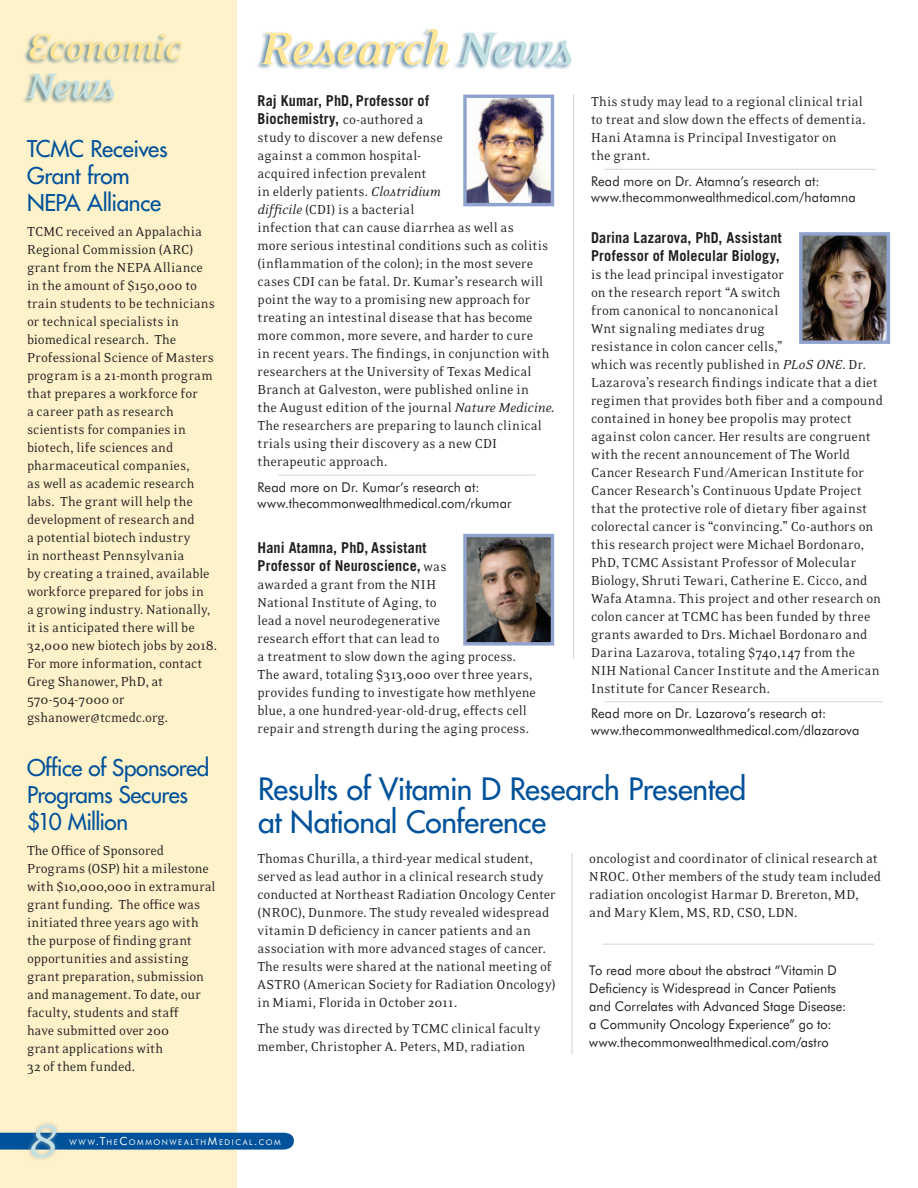
<style>
.page{position:relative;width:918px;height:1188px;background:#fff}
.page>*{position:absolute;margin:0;border:0;box-sizing:border-box;transform-origin:0 0}
.t1{font:italic 700 52.5px "Eidetic Neo";letter-spacing:-.03em;color:#ffe698}
.t2{font:italic 52.5px "Eidetic Neo";color:#c3e0e3}
.t3{font:italic 700 40.5px "Eidetic Neo";letter-spacing:-.025em;color:#ffe698}
.t4{font:italic 700 40.5px "Eidetic Neo";color:#c3e0e3}
.t5{font:30px/33px "Futura";letter-spacing:-.015em;color:#01529a}
.t6{font:22.5px/27px "Futura";letter-spacing:-.02em;color:#01529a}
.t7{font:15px/18px "Eidetic Neo";color:#231f20;scale:.95 1}
.t8{font:700 15px/18px "Trade Gothic";letter-spacing:.01em;color:#231f20;scale:.95 1}
.t9{font:13.5px/18px "Futura BT";letter-spacing:.01em;color:#231f20;scale:.95 1}
.t10{font:7.8px "Futura BT";letter-spacing:.195em;color:#fff}
.s1{color:#c3e0e3}
.s2{font-family:"Eidetic Neo";font-weight:400}
.s3{font-style:italic}
.s4{font-size:11.25px}
</style>
<div class="page">
<div style="left:0;top:0;width:237px;height:1188px;background:#fef2ca"></div>
<hr style="left:573px;top:94px;width:1px;height:565px;background:#d0d4d8">
<hr style="left:278px;top:475px;width:258px;height:1px;background:#d0d4d8">
<img style="left:467px;top:99px;width:83px;height:103px">
<div style="left:463px;top:95px;width:91px;height:111px;border:3px solid #90a3ce"></div>
<img style="left:467px;top:538px;width:83px;height:104px">
<div style="left:463px;top:534px;width:91px;height:112px;border:3px solid #90a3ce"></div>
<div style="left:256px;top:28px;width:316px;height:42px;background:#00436e;opacity:.55"></div>
<hr style="left:605px;top:169px;width:271px;height:1px;background:#d0d4d8">
<hr style="left:605px;top:701px;width:278px;height:1px;background:#d0d4d8">
<img style="left:803px;top:236px;width:83px;height:104px">
<div style="left:799px;top:232px;width:91px;height:112px;border:3px solid #90a3ce"></div>
<div style="left:0;top:1133px;width:294px;height:17px;background:#01529a"></div>
<div style="left:27px;top:1121px;width:34px;height:41px;background:#a8a9ad;opacity:.75"></div>
<hr style="left:603px;top:944px;width:271px;height:1px;background:#d0d4d8">
<hr style="left:572px;top:853px;width:1px;height:201px;background:#d0d4d8">
<div style="left:21px;top:33px;width:162px;height:71px;background:#00436e;opacity:.55"></div>
<h2 class="t3" style="left:27px;top:26px;width:156px">Economic</h2>
<h2 class="t4" style="left:27px;top:65px;width:90px">News</h2>
<h3 class="t6" style="left:27px;top:135px;width:142px">TCMC Receives<br>Grant from<br>NEPA Alliance</h3>
<p class="t7" style="left:27px;top:223px;width:202px">TCMC received an Appalachia<br>Regional Commission (ARC) grant from the NEPA Alliance in the amount of $150,000 to train students to be technicians or technical specialists in biomedical research. The<br>Professional Science of Masters program is a 21-month program that prepares a workforce for<br>a career path as research scientists for companies in biotech, life sciences and pharmaceutical companies,<br>as well as academic research labs. The grant will help the development of research and<br>a potential biotech industry<br>in northeast Pennsylvania<br>by creating a trained, available workforce prepared for jobs in<br>a growing industry. Nationally, it is anticipated there will be<br>32,000 new biotech jobs by 2018.<br>For more information, contact<br>Greg Shanower, PhD, at<br>570-504-7000 or gshanower@tcmedc.org.</p>
<h3 class="t6" style="left:27px;top:754px;width:184px">Office of Sponsored<br>Programs Secures $10 Million</h3>
<p class="t7" style="left:27px;top:842px;width:200px">The Office of Sponsored<br>Programs (OSP) hit a milestone with $10,000,000 in extramural grant funding. The office was initiated three years ago with the purpose of finding grant opportunities and assisting grant preparation, submission and management. To date, our faculty, students and staff<br>have submitted over 200<br>grant applications with<br>32 of them funded.</p>
<h1 class="t1" style="left:260px;top:21px;width:315px">Research <span class="s1">News</span></h1>
<p class="t8" style="left:258px;top:92px;width:182px">Raj Kumar, PhD, Professor of<br>Biochemistry, <span class="s2">co-authored a</span></p>
<p class="t7" style="left:258px;top:129px;width:314px">study to discover a new defense<br>against a common hospital-<br>acquired infection prevalent<br>in elderly patients. <span class="s3">Clostridium<br>difficile</span> (CDI) is a bacterial<br>infection that can cause diarrhea as well as<br>more serious intestinal conditions such as colitis (inflammation of the colon); in the most severe cases CDI can be fatal. Dr. Kumar’s research will point the way to a promising new approach for treating an intestinal disease that has become more common, more severe, and harder to cure<br>in recent years. The findings, in conjunction with researchers at the University of Texas Medical Branch at Galveston, were published online in<br>the August edition of the journal <span class="s3">Nature Medicine</span>.<br>The researchers are preparing to launch clinical trials using their discovery as a new CDI therapeutic approach.</p>
<p class="t9" style="left:258px;top:478px;width:269px;line-height:16.5px">Read more on Dr. Kumar’s research at: www.thecommonwealthmedical.com/rkumar</p>
<p class="t8" style="left:258px;top:539px;width:200px">Hani Atamna, PhD, Assistant<br>Professor of Neuroscience, <span class="s2">was</span></p>
<p class="t7" style="left:258px;top:576px;width:294px">awarded a grant from the NIH<br>National Institute of Aging, to<br>lead a novel neurodegenerative<br>research effort that can lead to<br>a treatment to slow down the aging process.<br>The award, totaling $313,000 over three years, provides funding to investigate how methlyene blue, a one hundred-year-old-drug, effects cell repair and strength during the aging process.</p>
<p class="t7" style="left:591px;top:93px;width:291px">This study may lead to a regional clinical trial to treat and slow down the effects of dementia.<br>Hani Atamna is Principal Investigator on<br>the grant.</p>
<p class="t9" style="left:591px;top:173px;width:280px;line-height:16.5px">Read more on Dr. Atamna’s research at: www.thecommonwealthmedical.com/hatamna</p>
<p class="t8" style="left:591px;top:228px;width:202px">Darina Lazarova, PhD, Assistant<br>Professor of Molecular Biology,</p>
<p class="t7" style="left:591px;top:266px;width:309px">is the lead principal investigator<br>on the research report “A switch<br>from canonical to noncanonical<br>Wnt signaling mediates drug<br>resistance in colon cancer cells,”<br>which was recently published in <span class="s3">PLoS ONE</span>. Dr.<br>Lazarova’s research findings indicate that a diet regimen that provides both fiber and a compound contained in honey bee propolis may protect against colon cancer. Her results are congruent with the recent announcement of The World Cancer Research Fund/American Institute for Cancer Research’s Continuous Update Project that the protective role of dietary fiber against colorectal cancer is “convincing.” Co-authors on this research project were Michael Bordonaro, PhD, TCMC Assistant Professor of Molecular Biology, Shruti Tewari, Catherine E. Cicco, and Wafa Atamna. This project and other research on colon cancer at TCMC has been funded by three grants awarded to Drs. Michael Bordonaro and Darina Lazarova, totaling $740,147 from the NIH National Cancer Institute and the American Institute for Cancer Research.</p>
<p class="t9" style="left:591px;top:705px;width:284px;line-height:16.5px">Read more on Dr. Lazarova’s research at: www.thecommonwealthmedical.com/dlazarova</p>
<h3 class="t5" style="left:258px;top:773px;width:489px">Results of Vitamin D Research Presented at National Conference</h3>
<p class="t7" style="left:257px;top:850px;width:316px">Thomas Churilla, a third-year medical student, served as lead author in a clinical research study conducted at Northeast Radiation Oncology Center (NROC), Dunmore. The study revealed widespread vitamin D deficiency in cancer patients and an association with more advanced stages of cancer.<br>The results were shared at the national meeting of ASTRO (American Society for Radiation Oncology) in Miami, Florida in October 2011.</p>
<p class="t7" style="left:257px;top:1020px;width:299px">The study was directed by TCMC clinical faculty member, Christopher A. Peters, MD, radiation</p>
<p class="t7" style="left:589px;top:850px;width:309px">oncologist and coordinator of clinical research at NROC. Other members of the study team included radiation oncologist Harmar D. Brereton, MD, and Mary Klem, MS, RD, CSO, LDN.</p>
<p class="t9" style="left:589px;top:961px;width:272px">To read more about the abstract “Vitamin D Deficiency is Widespread in Cancer Patients and Correlates with Advanced Stage Disease: a Community Oncology Experience” go to: www.thecommonwealthmedical.com/astro</p>
<h1 class="t2" style="left:28px;top:1114px;width:31px">8</h1>
<p class="t10" style="left:70px;top:1137px;width:213px">WWW<span class="s4">.T</span>HE<span class="s4">C</span>OMMONWEALTH<span class="s4">M</span>EDIC AL<span class="s4">.</span>COM</p>
</div>
